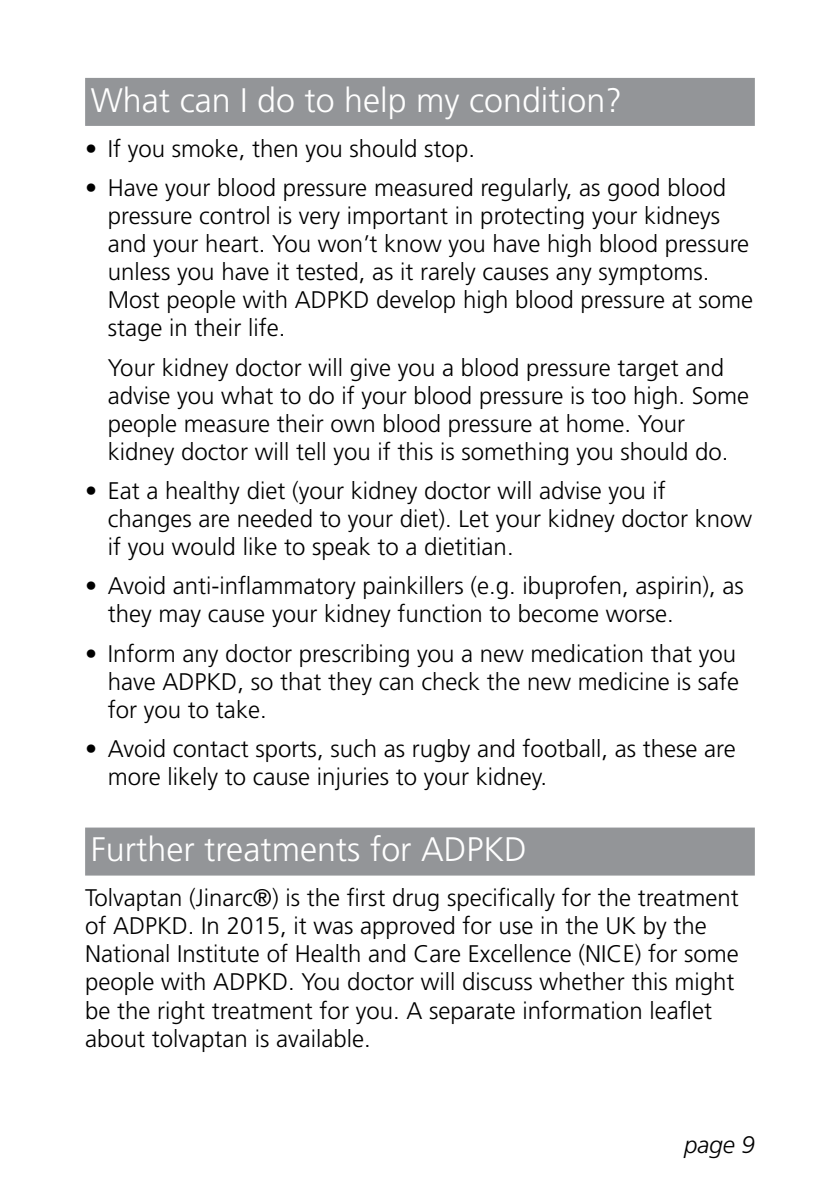
<style>
.page{position:relative;width:840px;height:1191px;background:#fff}
.page>*{position:absolute;margin:0;border:0;box-sizing:border-box;transform-origin:0 0}
.t1{font:300 34px "Frutiger";color:#fff}
.t2{font:300 24px/28px "Frutiger";color:#000}
.t3{font:italic 300 24px "Frutiger";color:#000}
</style>
<div class="page">
<div style="left:85px;top:78px;width:669px;height:48px;background:#939598"></div>
<div style="left:85px;top:827px;width:669px;height:48px;background:#939598"></div>
<h1 class="t1" style="left:91px;top:81px;width:532px">What can I do to help my condition?</h1>
<p class="t2" style="left:85px;top:134px;width:391px">• If you smoke, then you should stop.</p>
<p class="t2" style="left:108px;top:174px;width:646px;text-indent:-23px">• Have your blood pressure measured regularly, as good blood pressure control is very important in protecting your kidneys and your heart. You won’t know you have high blood pressure unless you have it tested, as it rarely causes any symptoms.<br>Most people with ADPKD develop high blood pressure at some stage in their life.</p>
<p class="t2" style="left:108px;top:353px;width:642px">Your kidney doctor will give you a blood pressure target and advise you what to do if your blood pressure is too high. Some people measure their own blood pressure at home. Your kidney doctor will tell you if this is something you should do.</p>
<p class="t2" style="left:108px;top:476px;width:645px;text-indent:-23px">• Eat a healthy diet (your kidney doctor will advise you if changes are needed to your diet). Let your kidney doctor know if you would like to speak to a dietitian.</p>
<p class="t2" style="left:108px;top:572px;width:637px;text-indent:-23px">• Avoid anti-inflammatory painkillers (e.g. ibuprofen, aspirin), as they may cause your kidney function to become worse.</p>
<p class="t2" style="left:108px;top:639px;width:632px;text-indent:-23px">• Inform any doctor prescribing you a new medication that you have ADPKD, so that they can check the new medicine is safe for you to take.</p>
<p class="t2" style="left:108px;top:734px;width:629px;text-indent:-23px">• Avoid contact sports, such as rugby and football, as these are more likely to cause injuries to your kidney.</p>
<h1 class="t1" style="left:91px;top:830px;width:437px">Further treatments for ADPKD</h1>
<p class="t2" style="left:85px;top:884px;width:655px">Tolvaptan (Jinarc®) is the first drug specifically for the treatment of ADPKD. In 2015, it was approved for use in the UK by the National Institute of Health and Care Excellence (NICE) for some people with ADPKD. You doctor will discuss whether this might be the right treatment for you. A separate information leaflet about tolvaptan is available.</p>
<p class="t3" style="left:683px;top:1131px;width:72px">page 9</p>
</div>
